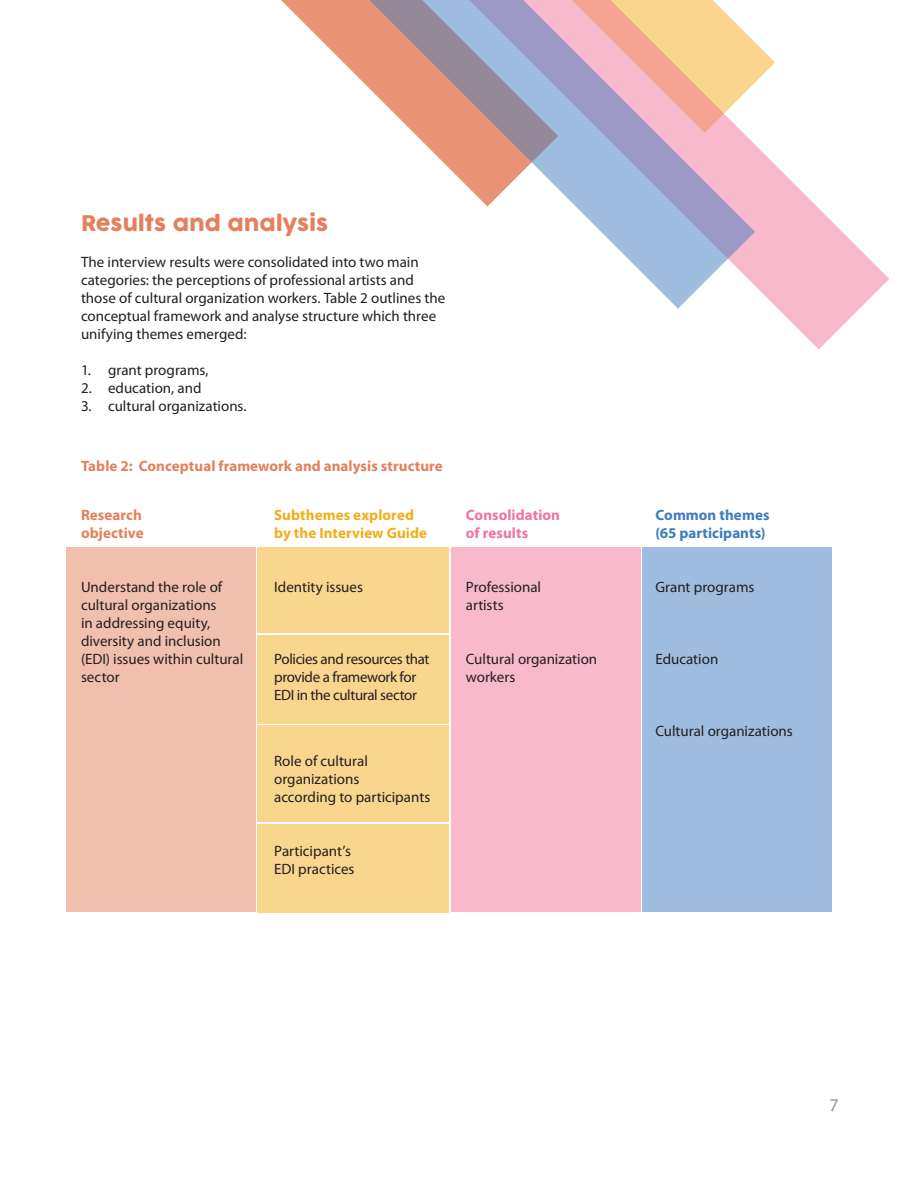
<style>
.page{position:relative;width:918px;height:1188px;background:#fff}
.page>*{position:absolute;margin:0;border:0;box-sizing:border-box;transform-origin:0 0}
.t1{font:21px "Cocogoose";letter-spacing:.005em;color:#e4805d}
.t2{font:18px "Myriad Pro";color:#939598}
.t3{font:15px/18px "Myriad Pro";color:#231f20}
.t4{font:15px/18px "Myriad Pro";letter-spacing:-.025em;color:#231f20}
.t5{font:700 15px/18px "Myriad Pro";letter-spacing:.005em;color:#e4805d}
.t6{font:700 15px/18px "Myriad Pro";letter-spacing:.005em;color:#f2ae1b}
.t7{font:700 15px/18px "Myriad Pro";letter-spacing:.005em;color:#407bbf}
.t8{font:700 15px/18px "Myriad Pro";letter-spacing:.005em;color:#f2739a}
</style>
<div class="page">
<div style="left:257px;top:547px;width:192px;height:86px;background:#f8d68d"></div>
<div style="left:257px;top:635px;width:192px;height:88px;background:#f8d68d"></div>
<div style="left:257px;top:726px;width:192px;height:96px;background:#f8d68d"></div>
<div style="left:257px;top:824px;width:192px;height:88px;background:#f8d68d"></div>
<div style="left:66px;top:547px;width:189px;height:365px;background:#f1bfae"></div>
<div style="left:451px;top:547px;width:190px;height:365px;background:#f8b9cc"></div>
<div style="left:643px;top:547px;width:189px;height:365px;background:#9fbddf"></div>
<svg style="left:281px;top:0;width:57px;height:57px"></svg>
<svg style="left:755px;top:42px;width:134px;height:308px"></svg>
<svg style="left:338px;top:0;width:417px;height:309px"></svg>
<h1 class="t1" style="left:81px;top:209px;width:249px">Results and analysis</h1>
<p class="t3" style="left:81px;top:253px;width:366px">The interview results were consolidated into two main categories: the perceptions of professional artists and those of cultural organization workers. Table 2 outlines the conceptual framework and analyse structure which three unifying themes emerged:</p>
<p class="t3" style="left:81px;top:361px;width:129px">1. grant programs,</p>
<p class="t3" style="left:81px;top:379px;width:122px">2. education, and</p>
<p class="t3" style="left:81px;top:397px;width:167px">3. cultural organizations.</p>
<p class="t5" style="left:81px;top:456px;width:363px">Table 2: Conceptual framework and analysis structure</p>
<p class="t5" style="left:81px;top:505px;width:64px">Research objective</p>
<p class="t3" style="left:81px;top:577px;width:164px">Understand the role of cultural organizations<br>in addressing equity, diversity and inclusion (EDI) issues within cultural sector</p>
<p class="t6" style="left:274px;top:505px;width:154px">Subthemes explored by the Interview Guide</p>
<p class="t3" style="left:274px;top:577px;width:90px">Identity issues</p>
<p class="t4" style="left:274px;top:649px;width:157px">Policies and resources that provide a framework for<br>EDI in the cultural sector</p>
<p class="t8" style="left:466px;top:505px;width:96px">Consolidation of results</p>
<p class="t3" style="left:466px;top:577px;width:77px">Professional artists</p>
<p class="t3" style="left:466px;top:649px;width:133px">Cultural organization workers</p>
<p class="t3" style="left:274px;top:751px;width:158px">Role of cultural organizations<br>according to participants</p>
<p class="t3" style="left:274px;top:841px;width:82px">Participant’s<br>EDI practices</p>
<p class="t7" style="left:656px;top:505px;width:116px">Common themes (65 participants)</p>
<p class="t3" style="left:656px;top:577px;width:100px">Grant programs</p>
<p class="t3" style="left:656px;top:649px;width:64px">Education</p>
<p class="t3" style="left:656px;top:721px;width:139px">Cultural organizations</p>
<p class="t2" style="left:829px;top:1094px;width:11px">7</p>
</div>
